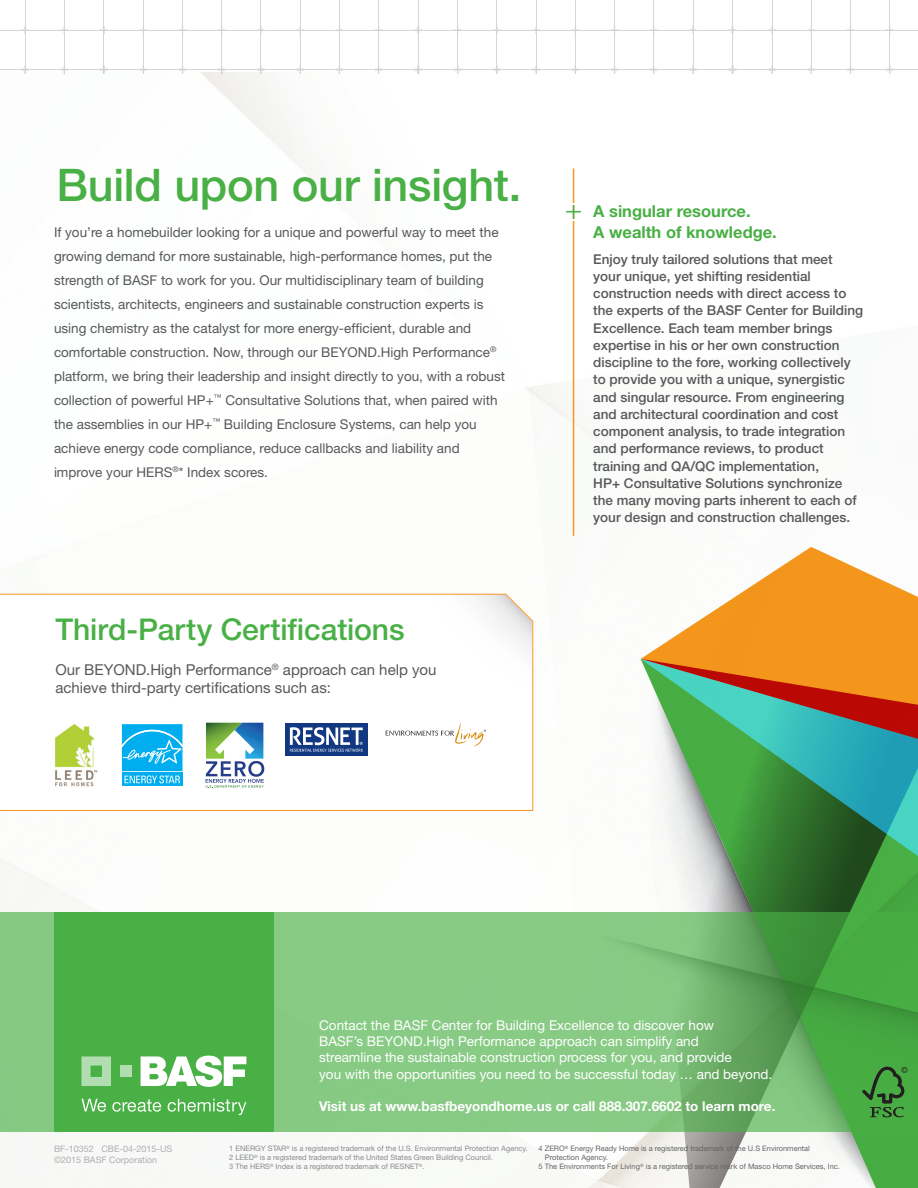
<style>
.page{position:relative;width:918px;height:1188px;background:#fff}
.page>*{position:absolute;margin:0;border:0;box-sizing:border-box;transform-origin:0 0}
.LT__Helv_55___25_30p{font:500 45px "Helvetica Neue";letter-spacing:-.005em;color:#49b045}
.LT__Helv_55___25_30p-2{font:500 30px "Helvetica Neue";letter-spacing:-.005em;color:#49b045}
.t1{font:700 16.5px/21px "Helvetica Neue";color:#49b045}
.t2{font:15px/18px "Helvetica Neue";color:#57585a}
.t3{font:13.5px/24px "Helvetica Neue";color:#57585a}
.t4{font:500 13.5px/17.2px "Helvetica Neue";color:#57585a}
.t5{font:13.5px/16.2px "Helvetica Neue";color:#fff}
.t6{font:700 13.5px "Helvetica Neue";color:#fff}
.t7{font:9px/10.8px "Helvetica Neue";color:#939598}
.t8{font:7.5px/9px "Helvetica Neue";color:#636366}
</style>
<div class="page">
<img style="left:0;top:74px;width:641px;height:1114px">
<svg style="left:641px;top:547px;width:277px;height:112px;fill:#f4961c"></svg>
<svg style="left:641px;top:659px;width:277px;height:253px;background:#919152"></svg>
<svg style="left:641px;top:685px;width:241px;height:503px"></svg>
<svg style="left:591px;top:1132px;width:327px;height:28px"></svg>
<svg style="left:0;top:912px;width:918px;height:220px;background:#78bf75"></svg>
<div style="left:54px;top:912px;width:220px;height:220px;background:#49b045"></div>
<svg style="left:81px;top:1056px;width:30px;height:30px"></svg>
<div style="left:120px;top:1066px;width:11px;height:11px;background:#b1ddb0"></div>
<svg style="left:141px;top:1056px;width:105px;height:31px"></svg>
<svg style="left:82px;top:1099px;width:24px;height:13px"></svg>
<svg style="left:112px;top:1099px;width:49px;height:13px"></svg>
<svg style="left:168px;top:1099px;width:78px;height:16px"></svg>
<hr style="left:573px;top:168px;width:1px;height:368px;background:#f7981d">
<svg style="left:566px;top:203px;width:15px;height:18px"></svg>
<svg style="left:0;top:593px;width:534px;height:218px"></svg>
<svg style="left:418px;top:594px;width:114px;height:115px"></svg>
<svg style="left:120px;top:723px;width:64px;height:65px;background:#3dc1f2"></svg>
<svg style="left:206px;top:723px;width:58px;height:65px"></svg>
<img style="left:43px;top:723px;width:65px;height:65px">
<svg style="left:386px;top:722px;width:100px;height:25px"></svg>
<div style="left:285px;top:723px;width:83px;height:33px;background:#113880"></div>
<svg style="left:290px;top:727px;width:73px;height:25px"></svg>
<svg style="left:0;top:0;width:918px;height:74px"></svg>
<svg style="left:862px;top:1067px;width:45px;height:50px;background:#3e8b3a"></svg>
<p class="LT__Helv_55___25_30p" style="left:56px;top:158px;width:466px">Build upon our insight.</p>
<p class="t3" style="left:54px;top:220px;width:453px">If you’re a homebuilder looking for a unique and powerful way to meet the growing demand for more sustainable, high-performance homes, put the strength of BASF to work for you. Our multidisciplinary team of building scientists, architects, engineers and sustainable construction experts is using chemistry as the catalyst for more energy-efficient, durable and comfortable construction. Now, through our BEYOND.High Performance<sup>® </sup>platform, we bring their leadership and insight directly to you, with a robust collection of powerful HP+<sup>™</sup> Consultative Solutions that, when paired with the assemblies in our HP+<sup>™</sup> Building Enclosure Systems, can help you achieve energy code compliance, reduce callbacks and liability and improve your HERS<sup>®</sup>* Index scores.</p>
<p class="LT__Helv_55___25_30p-2" style="left:55px;top:612px;width:351px">Third-Party Certifications</p>
<p class="t2" style="left:55px;top:661px;width:383px">Our BEYOND.High Performance<sup>®</sup> approach can help you achieve third-party certifications such as:</p>
<p class="t1" style="left:593px;top:200px;width:185px">A singular resource.<br>A wealth of knowledge.</p>
<p class="t4" style="left:593px;top:250px;width:271px">Enjoy truly tailored solutions that meet your unique, yet shifting residential construction needs with direct access to the experts of the BASF Center for Building Excellence. Each team member brings expertise in his or her own construction discipline to the fore, working collectively to provide you with a unique, synergistic and singular resource. From engineering and architectural coordination and cost component analysis, to trade integration and performance reviews, to product training and QA/QC implementation,<br>HP+ Consultative Solutions synchronize the many moving parts inherent to each of your design and construction challenges.</p>
<p class="t7" style="left:54px;top:1143px;width:120px">BF-10352 CBE-04-2015-US ©2015 BASF Corporation</p>
<p class="t5" style="left:319px;top:1017px;width:455px">Contact the BASF Center for Building Excellence to discover how<br>BASF’s BEYOND.High Performance approach can simplify and<br>streamline the sustainable construction process for you, and provide<br>you with the opportunities you need to be successful today … and beyond.</p>
<p class="t6" style="left:319px;top:1098px;width:458px">Visit us at www.basfbeyondhome.us or call 888.307.6602 to learn more.</p>
<p class="t8" style="left:229px;top:1144px;width:300px">1 ENERGY STAR<sup>®</sup> is a registered trademark of the U.S. Environmental Protection Agency.<br>2 LEED<sup>®</sup> is a registered trademark of the United States Green Building Council.<br>3 The HERS<sup>®</sup> Index is a registered trademark of RESNET<sup>®</sup>.</p>
<p class="t8" style="left:545px;top:1144px;width:267px;text-indent:-6px">4 ZERO<sup>®</sup> Energy Ready Home is a registered trademark of the U.S Environmental<br>Protection Agency.</p>
<p class="t8" style="left:539px;top:1162px;width:303px">5 The Environments For Living<sup>®</sup> is a registered service mark of Masco Home Services, Inc.</p>
</div>
